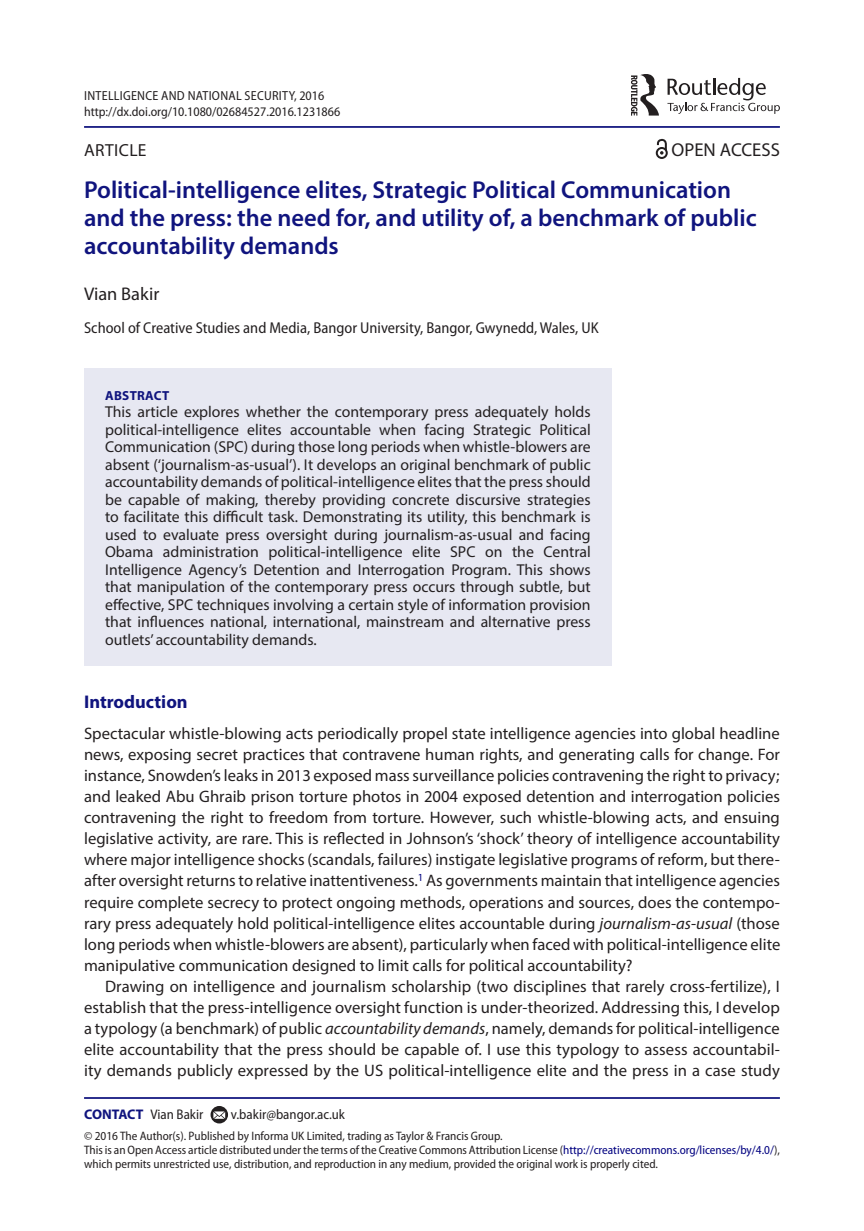
<style>
.page{position:relative;width:864px;height:1231px;background:#fff}
.page>*{position:absolute;margin:0;border:0;box-sizing:border-box;transform-origin:0 0}
.t1{font:600 24.5px/28px "Myriad Pro";color:#10147e}
.t2{font:18.72px "Myriad Pro";color:#231f20}
.t3{font:700 18.38px "Myriad Pro";color:#10147e}
.t4{font:18.38px "Myriad Pro";color:#231f20}
.t5{font:17.5px "Myriad Pro";letter-spacing:.02em;color:#231f20}
.t6{font:16.62px/21px "Myriad Pro";color:#231f20;text-align:justify}
.t7{font:15.75px/17.5px "Myriad Pro";color:#231f20;text-align:justify}
.t8{font:semi-condensed 15.75px "Myriad Pro";color:#231f20}
.t9{font:semi-condensed 14px "Myriad Pro";color:#231f20}
.t10{font:semi-condensed 13.12px/15.8px "Myriad Pro";color:#231f20}
.t11{font:700 13.12px "Myriad Pro";letter-spacing:.02em;color:#10147e}
.t12{font:semi-condensed 12.25px/14px "Myriad Pro";color:#231f20}
.s1{font-style:italic}
.s2{font-weight:700;font-stretch:normal;color:#10147e}
.s3{color:#000080}
</style>
<div class="page">
<hr style="left:84px;top:126px;width:695px;height:2px;background:#10147e">
<div style="left:84px;top:368px;width:527px;height:298px;background:#e7e8f2"></div>
<hr style="left:84px;top:1096px;width:695px;height:2px;background:#10147e">
<svg style="left:210px;top:1105px;width:18px;height:18px"></svg>
<svg style="left:213px;top:1111px;width:12px;height:7px"></svg>
<svg style="left:667px;top:78px;width:112px;height:36px"></svg>
<svg style="left:631px;top:74px;width:27px;height:42px"></svg>
<svg style="left:655px;top:139px;width:12px;height:20px"></svg>
<p class="t10" style="left:84px;top:88px;width:257px">Intelligence and National Security, 2016 http://dx.doi.org/10.1080/02684527.2016.1231866</p>
<p class="t5" style="left:84px;top:140px;width:64px">ARTICLE</p>
<h1 class="t1" style="left:84px;top:175px;width:674px">Political-intelligence elites, Strategic Political Communication and the press: the need for, and utility of, a benchmark of public accountability demands</h1>
<p class="t4" style="left:84px;top:282px;width:77px">Vian Bakir</p>
<p class="t8" style="left:84px;top:319px;width:515px">School of Creative Studies and Media, Bangor University, Bangor, Gwynedd, Wales, UK</p>
<p class="t2" style="left:671px;top:138px;width:110px">OPEN ACCESS</p>
<p class="t11" style="left:105px;top:386px;width:66px">ABSTRACT</p>
<p class="t7" style="left:105px;top:403px;width:487px">This article explores whether the contemporary press adequately holds political-intelligence elites accountable when facing Strategic Political Communication (SPC) during those long periods when whistle-blowers are absent (‘journalism-as-usual’). It develops an original benchmark of public accountability demands of political-intelligence elites that the press should be capable of making, thereby providing concrete discursive strategies to facilitate this difficult task. Demonstrating its utility, this benchmark is used to evaluate press oversight during journalism-as-usual and facing Obama administration political-intelligence elite SPC on the Central Intelligence Agency’s Detention and Interrogation Program. This shows that manipulation of the contemporary press occurs through subtle, but effective, SPC techniques involving a certain style of information provision that influences national, international, mainstream and alternative press outlets’ accountability demands.</p>
<p class="t3" style="left:84px;top:689px;width:105px">Introduction</p>
<p class="t6" style="left:84px;top:723px;width:697px">Spectacular whistle-blowing acts periodically propel state intelligence agencies into global headline news, exposing secret practices that contravene human rights, and generating calls for change. For instance, Snowden’s leaks in 2013 exposed mass surveillance policies contravening the right to privacy; and leaked Abu Ghraib prison torture photos in 2004 exposed detention and interrogation policies contravening the right to freedom from torture. However, such whistle-blowing acts, and ensuing legislative activity, are rare. This is reflected in Johnson’s ‘shock’ theory of intelligence accountability where major intelligence shocks (scandals, failures) instigate legislative programs of reform, but there&shy;after oversight returns to relative inattentiveness.<sup>1</sup> As governments maintain that intelligence agencies require complete secrecy to protect ongoing methods, operations and sources, does the contempo&shy;rary press adequately hold political-intelligence elites accountable during <span class="s1">journalism</span>-<span class="s1">as</span>-<span class="s1">usual</span> (those long periods when whistle-blowers are absent), particularly when faced with political-intelligence elite manipulative communication designed to limit calls for political accountability?</p>
<p class="t6" style="left:84px;top:975px;width:697px;text-indent:21px">Drawing on intelligence and journalism scholarship (two disciplines that rarely cross-fertilize), I establish that the press-intelligence oversight function is under-theorized. Addressing this, I develop a typology (a benchmark) of public <span class="s1">accountability demands</span>, namely, demands for political-intelligence elite accountability that the press should be capable of. I use this typology to assess accountabil&shy;ity demands publicly expressed by the US political-intelligence elite and the press in a case study</p>
<p class="t9" style="left:84px;top:1106px;width:121px"><span class="s2">CONTACT</span> Vian Bakir</p>
<p class="t9" style="left:231px;top:1106px;width:116px">v.bakir@bangor.ac.uk</p>
<p class="t12" style="left:84px;top:1128px;width:697px">© 2016 The Author(s). Published by Informa UK Limited, trading as Taylor &amp; Francis Group.<br>This is an Open Access article distributed under the terms of the Creative Commons Attribution License (<span class="s3">http://creativecommons.org/licenses/by/4.0/</span>), which permits unrestricted use, distribution, and reproduction in any medium, provided the original work is properly cited.</p>
</div>
